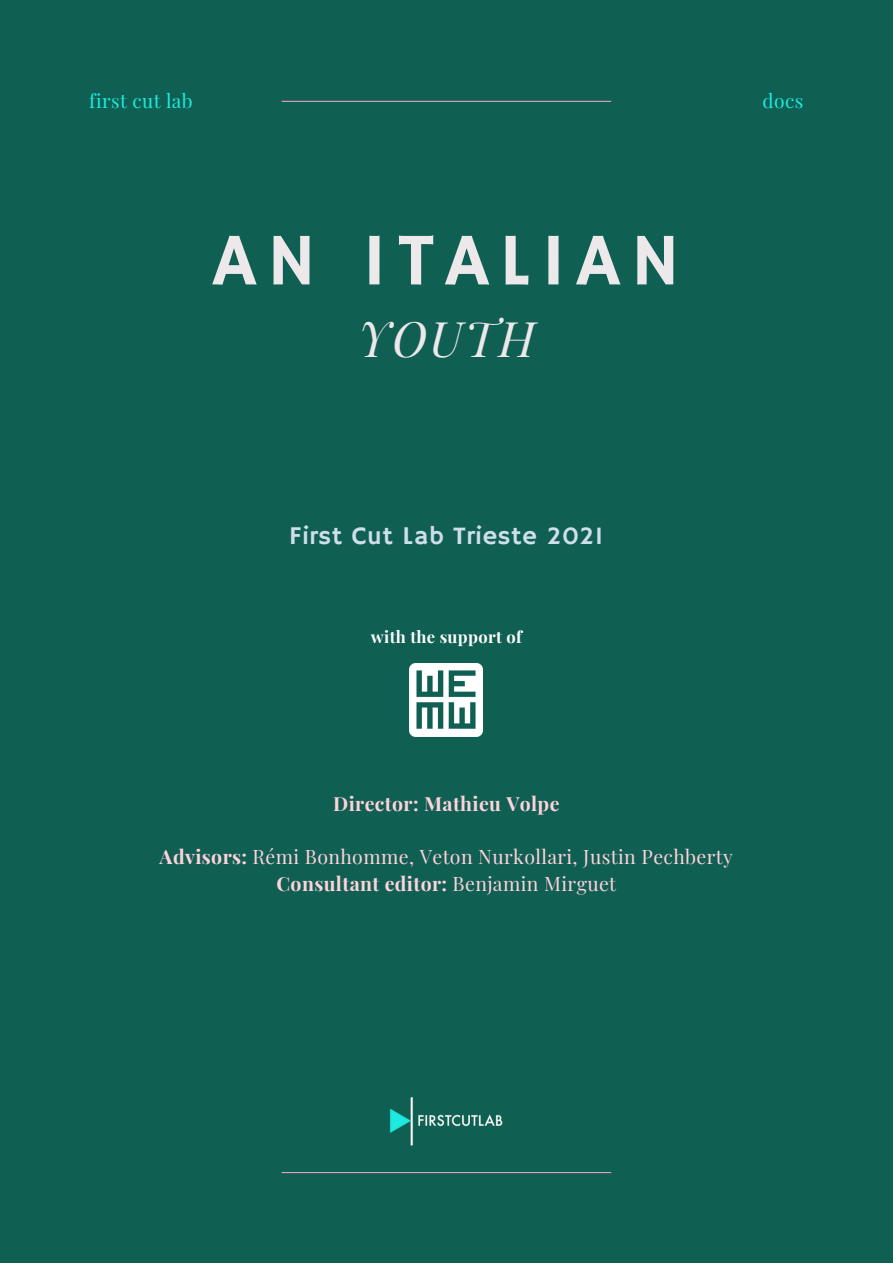
<style>
.page{position:relative;width:893px;height:1264px;background:#fff}
.page>*{position:absolute;margin:0;border:0;box-sizing:border-box;transform-origin:0 0}
.t1{font:74.7px "Hammersmith One";letter-spacing:.14em;color:#ede8ea}
.t2{font:italic 48px "Playfair Display";letter-spacing:.05em;color:#ede8ea}
.t3{font:25.5px "Hammersmith One";letter-spacing:.02em;color:#cedeeb}
.t4{font:19.5px/27px "Playfair Display";letter-spacing:.02em;color:#ffd3db;text-align:center}
.t5{font:700 19.5px "Playfair Display";letter-spacing:.02em;color:#ffd3db}
.t6{font:19.2px "Playfair Display";letter-spacing:.02em;color:#1deae0}
.t7{font:700 16.5px "Playfair Display";letter-spacing:.02em;color:#fff}
.s1{font-weight:700}
</style>
<div class="page">
<div style="left:0;top:0;width:892px;height:1262px;background:#0f5f53"></div>
<hr style="left:281px;top:101px;width:330px;height:1px;background:#e8a0bb">
<hr style="left:281px;top:1171px;width:330px;height:2px;background:#e8a0bb">
<img style="left:390px;top:1097px;width:113px;height:49px">
<img style="left:409px;top:663px;width:74px;height:73px">
<p class="t6" style="left:89px;top:87px;width:105px">first cut lab</p>
<p class="t6" style="left:762px;top:87px;width:42px">docs</p>
<h1 class="t1" style="left:212px;top:217px;width:469px">AN ITALIAN</h1>
<h2 class="t2" style="left:357px;top:305px;width:179px">YOUTH</h2>
<h3 class="t3" style="left:289px;top:521px;width:315px">First Cut Lab Trieste 2021</h3>
<p class="t7" style="left:371px;top:625px;width:152px">with the support of</p>
<p class="t5" style="left:333px;top:789px;width:228px">Director: Mathieu Volpe</p>
<p class="t4" style="left:160px;top:842px;width:575px"><span class="s1">Advisors:</span> Rémi Bonhomme, Veton Nurkollari, Justin Pechberty<br><span class="s1">Consultant editor:</span> Benjamin Mirguet</p>
</div>
